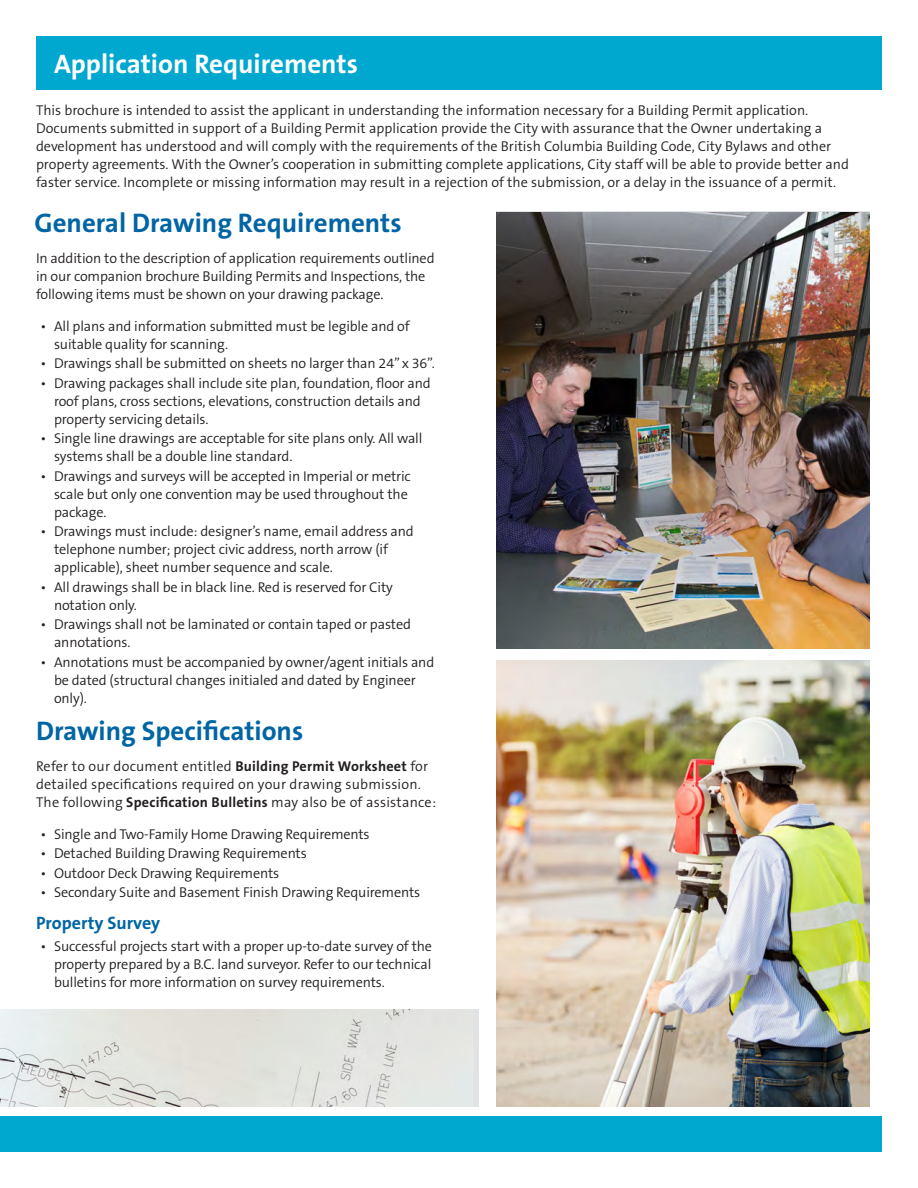
<style>
.page{position:relative;width:918px;height:1188px;background:#fff}
.page>*{position:absolute;margin:0;border:0;box-sizing:border-box;transform-origin:0 0}
.t1{font:700 27px "The Sans B7";color:#0065a4}
.t2{font:700 27px "The Sans B7";color:#fff}
.subhead{font:700 18px "The Sans B7";color:#0065a4}
.body{font:300 14.25px/18px "The Sans B4";letter-spacing:-.01em;color:#231f20}
.body-2{font:300 14.25px/18px "The Sans B4";letter-spacing:.015em;color:#231f20}
.s1{font-family:"The Sans B7";font-weight:700}
</style>
<div class="page">
<div style="left:0;top:1116px;width:882px;height:36px;background:#00a7cf"></div>
<div style="left:36px;top:36px;width:846px;height:54px;background:#00a7cf"></div>
<img style="left:497px;top:212px;width:372px;height:437px">
<img style="left:497px;top:660px;width:372px;height:447px">
<img style="left:0;top:1009px;width:474px;height:98px">
<p class="t2" style="left:54px;top:50px;width:305px">Application Requirements</p>
<p class="body" style="left:36px;top:101px;width:814px">This brochure is intended to assist the applicant in understanding the information necessary for a Building Permit application.<br>Documents submitted in support of a Building Permit application provide the City with assurance that the Owner undertaking a development has understood and will comply with the requirements of the British Columbia Building Code, City Bylaws and other property agreements. With the Owner’s cooperation in submitting complete applications, City staff will be able to provide better and faster service. Incomplete or missing information may result in a rejection of the submission, or a delay in the issuance of a permit.</p>
<p class="t1" style="left:34px;top:209px;width:369px">General Drawing Requirements</p>
<p class="body" style="left:36px;top:250px;width:400px">In addition to the description of application requirements outlined in our companion brochure Building Permits and Inspections, the following items must be shown on your drawing package.</p>
<p class="body" style="left:54px;top:317px;width:357px;text-indent:-14px">• All plans and information submitted must be legible and of suitable quality for scanning.</p>
<p class="body" style="left:40px;top:355px;width:396px">• Drawings shall be submitted on sheets no larger than 24” x 36”.</p>
<p class="body" style="left:54px;top:374px;width:378px;text-indent:-14px">• Drawing packages shall include site plan, foundation, floor and roof plans, cross sections, elevations, construction details and property servicing details.</p>
<p class="body" style="left:54px;top:430px;width:370px;text-indent:-14px">• Single line drawings are acceptable for site plans only. All wall systems shall be a double line standard.</p>
<p class="body" style="left:54px;top:467px;width:358px;text-indent:-14px">• Drawings and surveys will be accepted in Imperial or metric scale but only one convention may be used throughout the package.</p>
<p class="body" style="left:54px;top:523px;width:361px;text-indent:-14px">• Drawings must include: designer’s name, email address and telephone number; project civic address, north arrow (if applicable), sheet number sequence and scale.</p>
<p class="body" style="left:54px;top:578px;width:340px;text-indent:-14px">• All drawings shall be in black line. Red is reserved for City notation only.</p>
<p class="body" style="left:54px;top:616px;width:359px;text-indent:-14px">• Drawings shall not be laminated or contain taped or pasted annotations.</p>
<p class="body" style="left:54px;top:653px;width:382px;text-indent:-14px">• Annotations must be accompanied by owner/agent initials and be dated (structural changes initialed and dated by Engineer only).</p>
<p class="t1" style="left:36px;top:717px;width:269px">Drawing Specifications</p>
<p class="body-2" style="left:36px;top:758px;width:402px">Refer to our document entitled <span class="s1">Building Permit Worksheet</span> for detailed specifications required on your drawing submission.<br>The following <span class="s1">Specification Bulletins</span> may also be of assistance:</p>
<p class="body" style="left:40px;top:825px;width:331px">• Single and Two-Family Home Drawing Requirements</p>
<p class="body" style="left:40px;top:845px;width:268px">• Detached Building Drawing Requirements</p>
<p class="body" style="left:40px;top:864px;width:240px">• Outdoor Deck Drawing Requirements</p>
<p class="body" style="left:40px;top:884px;width:381px">• Secondary Suite and Basement Finish Drawing Requirements</p>
<p class="subhead" style="left:36px;top:913px;width:126px">Property Survey</p>
<p class="body" style="left:54px;top:938px;width:380px;text-align:justify;text-indent:-14px">• Successful projects start with a proper up-to-date survey of the property prepared by a B.C. land surveyor. Refer to our technical bulletins for more information on survey requirements.</p>
</div>
